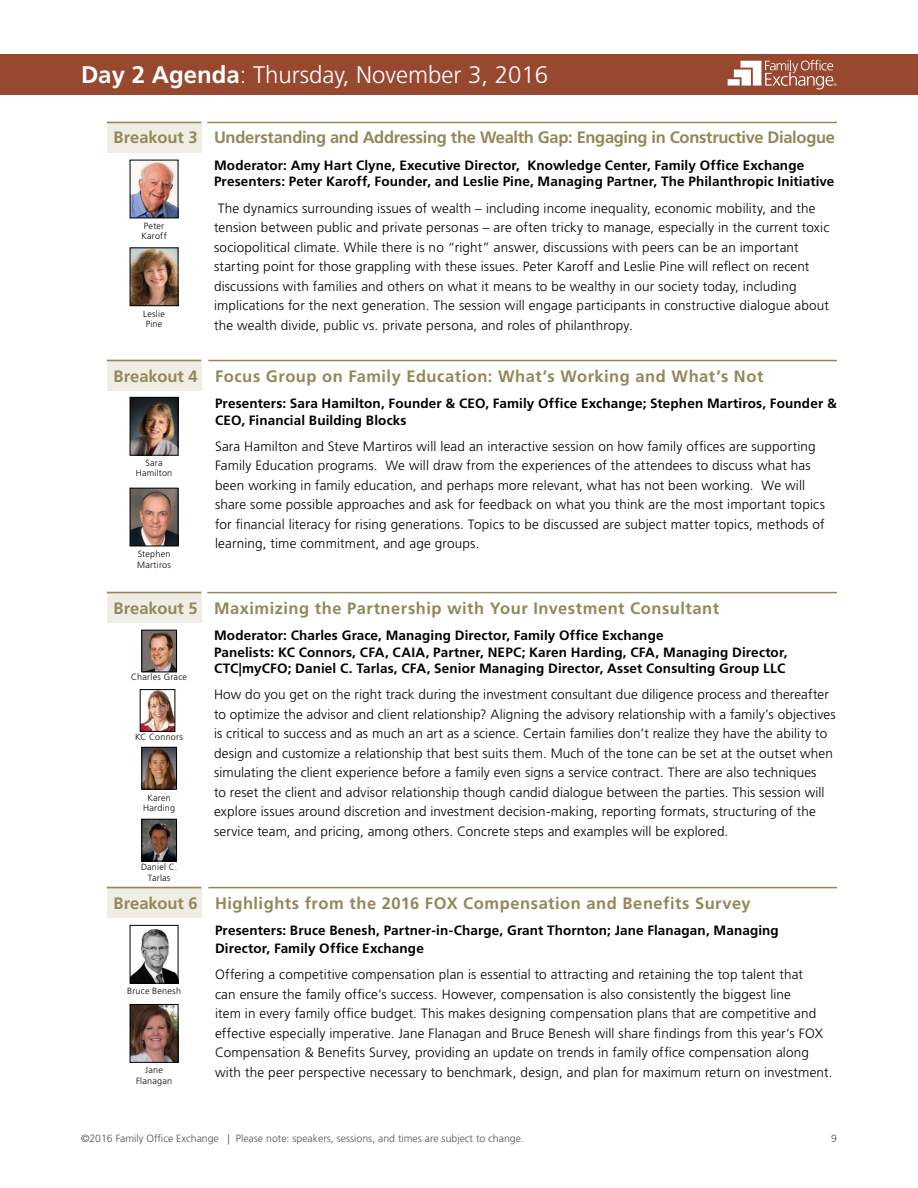
<style>
.page{position:relative;width:918px;height:1188px;background:#fff}
.page>*{position:absolute;margin:0;border:0;box-sizing:border-box;transform-origin:0 0}
.t1{font:300 24px "Frutiger LT";color:#fff}
.t2{font:700 16.5px "Frutiger LT";letter-spacing:.025em;color:#948757}
.t3{font:700 16.5px "Frutiger LT";letter-spacing:-.02em;color:#948757}
.t4{font:700 16.5px "Frutiger LT";color:#948757}
.t5{font:300 13.5px/19.5px "Frutiger LT";letter-spacing:.01em;color:#000}
.t6{font:700 13.5px/16.5px "Frutiger LT";letter-spacing:.01em;color:#000}
.t7{font:300 10.5px "Frutiger LT";color:#4c5654}
.t8{font:300 9px/10.5px "Frutiger LT";letter-spacing:.025em;color:#000}
.t9{font:300 3.9px "Frutiger LT";color:#fff}
.s1{font-weight:700}
</style>
<div class="page">
<div style="left:0;top:54px;width:918px;height:40px;background:#994830"></div>
<div style="left:728px;top:79px;width:12px;height:7px;background:#fff"></div>
<svg style="left:734px;top:60px;width:99px;height:30px"></svg>
<hr style="left:208px;top:887px;width:629px;height:1px;background:#948757">
<div style="left:107px;top:122px;width:94px;height:31px;background:#efede6"></div>
<hr style="left:107px;top:122px;width:94px;height:1px;background:#948757">
<hr style="left:208px;top:360px;width:629px;height:1px;background:#948757">
<div style="left:107px;top:360px;width:94px;height:31px;background:#efede6"></div>
<hr style="left:107px;top:360px;width:94px;height:1px;background:#948757">
<hr style="left:207px;top:122px;width:630px;height:1px;background:#948757">
<div style="left:107px;top:592px;width:94px;height:31px;background:#efede6"></div>
<hr style="left:107px;top:592px;width:94px;height:1px;background:#948757">
<hr style="left:207px;top:592px;width:630px;height:1px;background:#948757">
<div style="left:107px;top:887px;width:94px;height:31px;background:#efede6"></div>
<hr style="left:107px;top:887px;width:94px;height:1px;background:#948757">
<img style="left:132px;top:399px;width:44px;height:55px">
<div style="left:130px;top:397px;width:48px;height:59px;border:1px solid #000"></div>
<img style="left:132px;top:490px;width:44px;height:54px">
<div style="left:130px;top:488px;width:48px;height:58px;border:1px solid #000"></div>
<img style="left:132px;top:162px;width:44px;height:54px">
<img style="left:132px;top:250px;width:44px;height:54px">
<img style="left:132px;top:929px;width:44px;height:53px">
<div style="left:130px;top:925px;width:48px;height:59px;border:1px solid #000"></div>
<img style="left:132px;top:1006px;width:44px;height:55px">
<div style="left:130px;top:1004px;width:48px;height:59px;border:1px solid #000"></div>
<img style="left:142px;top:691px;width:31px;height:39px">
<div style="left:140px;top:689px;width:35px;height:43px;border:1px solid #000"></div>
<img style="left:144px;top:821px;width:31px;height:38px">
<div style="left:142px;top:819px;width:35px;height:42px;border:1px solid #000"></div>
<img style="left:144px;top:632px;width:31px;height:38px">
<div style="left:142px;top:630px;width:35px;height:42px;border:1px solid #000"></div>
<img style="left:144px;top:749px;width:31px;height:38px">
<div style="left:142px;top:747px;width:35px;height:42px;border:1px solid #000"></div>
<p class="t1" style="left:81px;top:61px;width:469px"><span class="s1">Day 2 Agenda</span>: Thursday, November 3, 2016</p>
<p class="t9" style="left:834px;top:83px;width:5px">®</p>
<p class="t4" style="left:114px;top:128px;width:86px">Breakout 3</p>
<p class="t8" style="left:141px;top:220px;width:27px">Peter<br>Karoff</p>
<p class="t8" style="left:143px;top:309px;width:23px">Leslie<br>Pine</p>
<p class="t3" style="left:214px;top:128px;width:623px">Understanding and Addressing the Wealth Gap: Engaging in Constructive Dialogue</p>
<p class="t6" style="left:214px;top:157px;width:622px">Moderator: Amy Hart Clyne, Executive Director, Knowledge Center, Family Office Exchange<br>Presenters: Peter Karoff, Founder, and Leslie Pine, Managing Partner, The Philanthropic Initiative</p>
<p class="t5" style="left:214px;top:199px;width:617px">The dynamics surrounding issues of wealth – including income inequality, economic mobility, and the tension between public and private personas – are often tricky to manage, especially in the current toxic sociopolitical climate. While there is no “right” answer, discussions with peers can be an important starting point for those grappling with these issues. Peter Karoff and Leslie Pine will reflect on recent discussions with families and others on what it means to be wealthy in our society today, including implications for the next generation. The session will engage participants in constructive dialogue about the wealth divide, public vs. private persona, and roles of philanthropy.</p>
<p class="t4" style="left:114px;top:366px;width:86px">Breakout 4</p>
<p class="t2" style="left:215px;top:366px;width:550px">Focus Group on Family Education: What’s Working and What’s Not</p>
<p class="t8" style="left:136px;top:458px;width:38px;text-align:center">Sara<br>Hamilton</p>
<p class="t8" style="left:137px;top:549px;width:35px">Stephen<br>Martiros</p>
<p class="t4" style="left:114px;top:598px;width:86px">Breakout 5</p>
<p class="t8" style="left:131px;top:672px;width:57px">Charles Grace</p>
<p class="t8" style="left:135px;top:732px;width:49px">KC Connors</p>
<p class="t8" style="left:147px;top:792px;width:25px">Karen</p>
<p class="t8" style="left:143px;top:803px;width:33px">Harding</p>
<p class="t8" style="left:141px;top:862px;width:38px">Daniel C.</p>
<p class="t8" style="left:148px;top:873px;width:24px">Tarlas</p>
<p class="t4" style="left:114px;top:893px;width:86px">Breakout 6</p>
<p class="t8" style="left:127px;top:986px;width:55px">Bruce Benesh</p>
<p class="t8" style="left:136px;top:1065px;width:38px;text-align:center">Jane<br>Flanagan</p>
<p class="t6" style="left:215px;top:395px;width:623px">Presenters: Sara Hamilton, Founder &amp; CEO, Family Office Exchange; Stephen Martiros, Founder &amp;<br>CEO, Financial Building Blocks</p>
<p class="t5" style="left:215px;top:437px;width:611px">Sara Hamilton and Steve Martiros will lead an interactive session on how family offices are supporting Family Education programs. We will draw from the experiences of the attendees to discuss what has been working in family education, and perhaps more relevant, what has not been working. We will share some possible approaches and ask for feedback on what you think are the most important topics for financial literacy for rising generations. Topics to be discussed are subject matter topics, methods of learning, time commitment, and age groups.</p>
<p class="t2" style="left:214px;top:598px;width:507px">Maximizing the Partnership with Your Investment Consultant</p>
<p class="t6" style="left:214px;top:627px;width:575px">Moderator: Charles Grace, Managing Director, Family Office Exchange<br>Panelists: KC Connors, CFA, CAIA, Partner, NEPC; Karen Harding, CFA, Managing Director,<br>CTC|myCFO; Daniel C. Tarlas, CFA, Senior Managing Director, Asset Consulting Group LLC</p>
<p class="t5" style="left:214px;top:685px;width:623px">How do you get on the right track during the investment consultant due diligence process and thereafter to optimize the advisor and client relationship? Aligning the advisory relationship with a family’s objectives is critical to success and as much an art as a science. Certain families don’t realize they have the ability to design and customize a relationship that best suits them. Much of the tone can be set at the outset when simulating the client experience before a family even signs a service contract. There are also techniques<br>to reset the client and advisor relationship though candid dialogue between the parties. This session will explore issues around discretion and investment decision-making, reporting formats, structuring of the service team, and pricing, among others. Concrete steps and examples will be explored.</p>
<p class="t2" style="left:215px;top:893px;width:537px">Highlights from the 2016 FOX Compensation and Benefits Survey</p>
<p class="t6" style="left:215px;top:921px;width:565px;line-height:18px">Presenters: Bruce Benesh, Partner-in-Charge, Grant Thornton; Jane Flanagan, Managing<br>Director, Family Office Exchange</p>
<p class="t5" style="left:215px;top:965px;width:619px">Offering a competitive compensation plan is essential to attracting and retaining the top talent that<br>can ensure the family office’s success. However, compensation is also consistently the biggest line<br>item in every family office budget. This makes designing compensation plans that are competitive and effective especially imperative. Jane Flanagan and Bruce Benesh will share findings from this year’s FOX Compensation &amp; Benefits Survey, providing an update on trends in family office compensation along with the peer perspective necessary to benchmark, design, and plan for maximum return on investment.</p>
<p class="t7" style="left:81px;top:1132px;width:444px">©2016 Family Office Exchange | Please note: speakers, sessions, and times are subject to change.</p>
<p class="t7" style="left:831px;top:1132px;width:7px">9</p>
</div>
